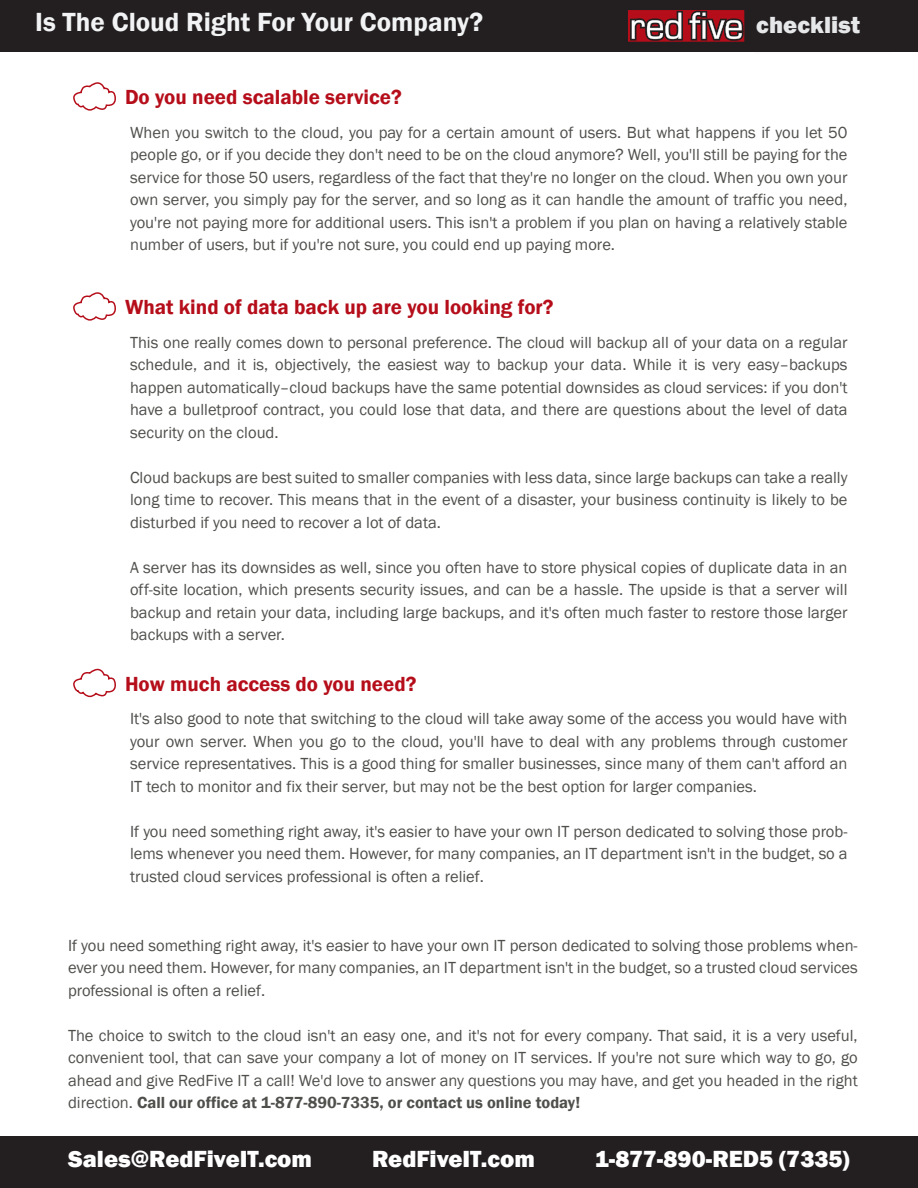
<style>
.page{position:relative;width:918px;height:1188px;background:#fff}
.page>*{position:absolute;margin:0;border:0;box-sizing:border-box;transform-origin:0 0}
.t1{font:600 27px "Franklin Gothic";color:#f2f3f4}
.t2{font:800 24px "Franklin Gothic";color:#fff}
.t3{font:800 24px "Franklin Gothic";color:#e6e7e9}
.t4{font:600 21px "Franklin Gothic";color:#b50e1a}
.t5{font:16.5px/22.5px "Franklin Gothic";color:#4f4f4c;text-align:justify}
.s1{font-weight:600}
</style>
<div class="page">
<div style="left:0;top:0;width:918px;height:52px;background:#231f20"></div>
<svg style="left:73px;top:82px;width:43px;height:29px"></svg>
<svg style="left:73px;top:292px;width:43px;height:29px"></svg>
<svg style="left:73px;top:669px;width:43px;height:28px"></svg>
<div style="left:0;top:1136px;width:918px;height:52px;background:#231f20"></div>
<svg style="left:628px;top:10px;width:117px;height:32px"></svg>
<h1 class="t1" style="left:35px;top:5px;width:449px">Is The Cloud Right For Your Company?</h1>
<p class="t4" style="left:125px;top:84px;width:278px">Do you need scalable service?</p>
<h2 class="t3" style="left:756px;top:10px;width:105px">checklist</h2>
<p class="t5" style="left:130px;top:121px;width:719px">When you switch to the cloud, you pay for a certain amount of users. But what happens if you let 50 people go, or if you decide they don't need to be on the cloud anymore? Well, you'll still be paying for the service for those 50 users, regardless of the fact that they're no longer on the cloud. When you own your own server, you simply pay for the server, and so long as it can handle the amount of traffic you need, you're not paying more for additional users. This isn't a problem if you plan on having a relatively stable number of users, but if you're not sure, you could end up paying more.</p>
<p class="t4" style="left:125px;top:294px;width:430px">What kind of data back up are you looking for?</p>
<p class="t5" style="left:130px;top:331px;width:719px">This one really comes down to personal preference. The cloud will backup all of your data on a regular schedule, and it is, objectively, the easiest way to backup your data. While it is very easy–backups happen automatically–cloud backups have the same potential downsides as cloud services: if you don't have a bulletproof contract, you could lose that data, and there are questions about the level of data security on the cloud.</p>
<p class="t5" style="left:130px;top:466px;width:719px">Cloud backups are best suited to smaller companies with less data, since large backups can take a really long time to recover. This means that in the event of a disaster, your business continuity is likely to be disturbed if you need to recover a lot of data.</p>
<p class="t5" style="left:130px;top:556px;width:719px">A server has its downsides as well, since you often have to store physical copies of duplicate data in an off-site location, which presents security issues, and can be a hassle. The upside is that a server will backup and retain your data, including large backups, and it's often much faster to restore those larger backups with a server.</p>
<p class="t4" style="left:125px;top:671px;width:293px">How much access do you need?</p>
<p class="t5" style="left:130px;top:708px;width:719px">It's also good to note that switching to the cloud will take away some of the access you would have with your own server. When you go to the cloud, you'll have to deal with any problems through customer service representatives. This is a good thing for smaller businesses, since many of them can't afford an IT tech to monitor and fix their server, but may not be the best option for larger companies.</p>
<p class="t5" style="left:130px;top:820px;width:719px">If you need something right away, it's easier to have your own IT person dedicated to solving those prob&shy;lems whenever you need them. However, for many companies, an IT department isn't in the budget, so a trusted cloud services professional is often a relief.</p>
<p class="t5" style="left:68px;top:934px;width:791px">If you need something right away, it's easier to have your own IT person dedicated to solving those problems when&shy;ever you need them. However, for many companies, an IT department isn't in the budget, so a trusted cloud services professional is often a relief.</p>
<p class="t5" style="left:68px;top:1024px;width:791px">The choice to switch to the cloud isn't an easy one, and it's not for every company. That said, it is a very useful, convenient tool, that can save your company a lot of money on IT services. If you're not sure which way to go, go ahead and give RedFive IT a call! We'd love to answer any questions you may have, and get you headed in the right direction. <span class="s1">Call our office at 1-877-890-7335, or contact us online today!</span></p>
<h2 class="t2" style="left:68px;top:1143px;width:245px">Sales@RedFiveIT.com</h2>
<h2 class="t2" style="left:372px;top:1143px;width:164px">RedFiveIT.com</h2>
<h2 class="t2" style="left:595px;top:1143px;width:256px">1-877-890-RED5 (7335)</h2>
</div>
